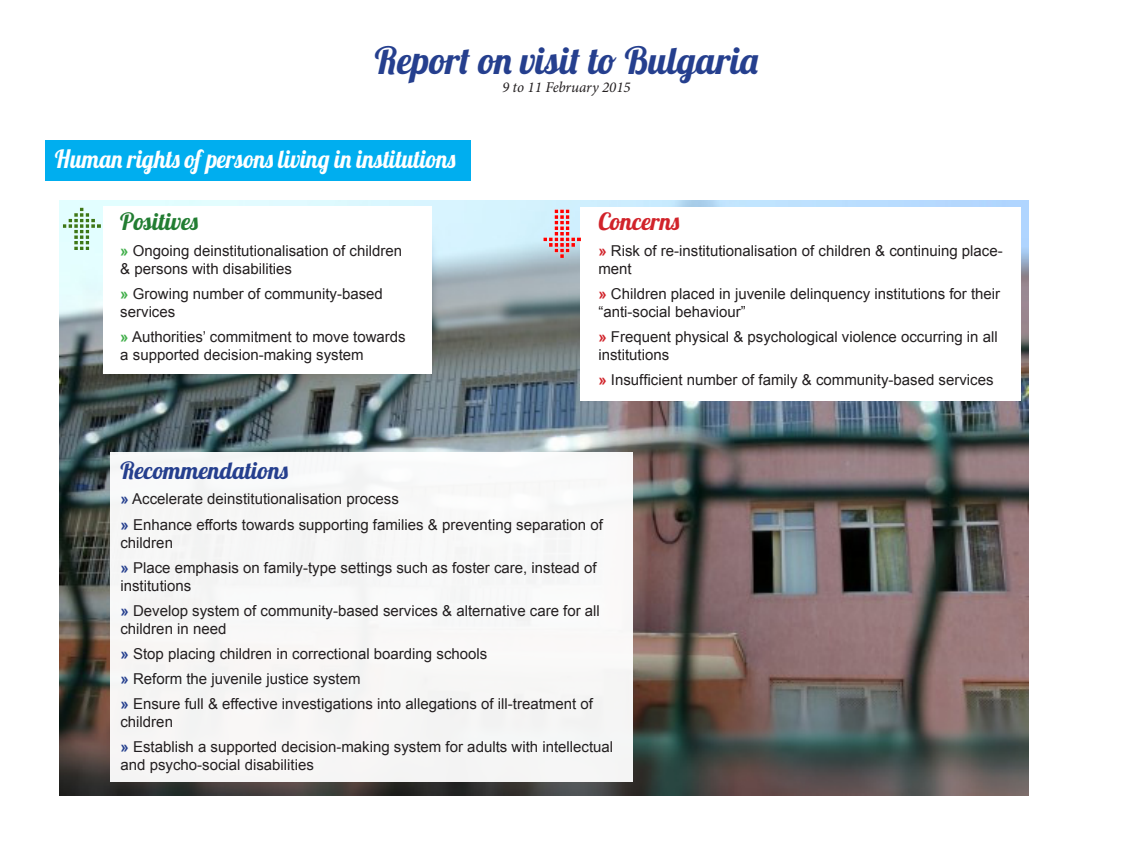
<style>
.page{position:relative;width:1134px;height:851px;background:#fff}
.page>*{position:absolute;margin:0;border:0;box-sizing:border-box;transform-origin:0 0}
.t1{font:37.5px "Lobster 1.4";color:#253f8e}
.t2{font:25px "Lobster 1.4";color:#fff;scale:.93 1}
.t3{font:23.75px "Lobster 1.4";color:#253f8e}
.t4{font:23.75px "Lobster 1.4";color:#227d32}
.t5{font:23.75px "Lobster 1.4";color:#d1232a}
.t6{font:15px/18px "Arial";color:#231f20}
.t7{font:italic 15px "Minion Pro";color:#231f20}
.s1{font-weight:700;color:#40ae49}
.s2{font-weight:700;color:#d1232a}
.s3{font-weight:700;color:#253f8e}
</style>
<div class="page">
<img style="left:59px;top:200px;width:969px;height:595px">
<div style="left:45px;top:140px;width:425px;height:41px;background:#00aeef"></div>
<div style="left:581px;top:207px;width:440px;height:193px;background:#fff"></div>
<img style="left:544px;top:209px;width:37px;height:48px">
<div style="left:103px;top:207px;width:328px;height:167px;background:#fff"></div>
<img style="left:63px;top:207px;width:37px;height:43px">
<div style="left:110px;top:452px;width:522px;height:329px;background:#f7f6f6"></div>
<p class="t1" style="left:375px;top:37px;width:385px">Report on visit to Bulgaria</p>
<p class="t7" style="left:502px;top:77px;width:130px">9 to 11 February 2015</p>
<p class="t2" style="left:55px;top:143px;width:432px">Human rights of persons living in institutions</p>
<p class="t4" style="left:120px;top:207px;width:79px">Positives</p>
<p class="t6" style="left:120px;top:241px;width:283px"><span class="s1">»</span> Ongoing deinstitutionalisation of children &amp; persons with disabilities</p>
<p class="t6" style="left:120px;top:284px;width:264px"><span class="s1">»</span> Growing number of community-based services</p>
<p class="t6" style="left:120px;top:327px;width:287px"><span class="s1">»</span> Authorities’ commitment to move towards a supported decision-making system</p>
<p class="t5" style="left:598px;top:207px;width:82px">Concerns</p>
<p class="t6" style="left:598px;top:241px;width:406px"><span class="s2">»</span> Risk of re-institutionalisation of children &amp; continuing place&shy;ment</p>
<p class="t6" style="left:598px;top:284px;width:403px"><span class="s2">»</span> Children placed in juvenile delinquency institutions for their “anti-social behaviour”</p>
<p class="t6" style="left:598px;top:327px;width:401px"><span class="s2">»</span> Frequent physical &amp; psychological violence occurring in all institutions</p>
<p class="t6" style="left:598px;top:371px;width:397px"><span class="s2">»</span> Insufficient number of family &amp; community-based services</p>
<p class="t3" style="left:120px;top:455px;width:169px">Recommendations</p>
<p class="t6" style="left:120px;top:490px;width:280px"><span class="s3">»</span> Accelerate deinstitutionalisation process</p>
<p class="t6" style="left:120px;top:515px;width:484px"><span class="s3">»</span> Enhance efforts towards supporting families &amp; preventing separation of children</p>
<p class="t6" style="left:120px;top:558px;width:478px"><span class="s3">»</span> Place emphasis on family-type settings such as foster care, instead of institutions</p>
<p class="t6" style="left:120px;top:601px;width:481px"><span class="s3">»</span> Develop system of community-based services &amp; alternative care for all children in need</p>
<p class="t6" style="left:120px;top:644px;width:368px"><span class="s3">»</span> Stop placing children in correctional boarding schools</p>
<p class="t6" style="left:120px;top:669px;width:242px"><span class="s3">»</span> Reform the juvenile justice system</p>
<p class="t6" style="left:120px;top:695px;width:474px"><span class="s3">»</span> Ensure full &amp; effective investigations into allegations of ill-treatment of children</p>
<p class="t6" style="left:120px;top:738px;width:494px"><span class="s3">»</span> Establish a supported decision-making system for adults with intellectual and psycho-social disabilities</p>
</div>
